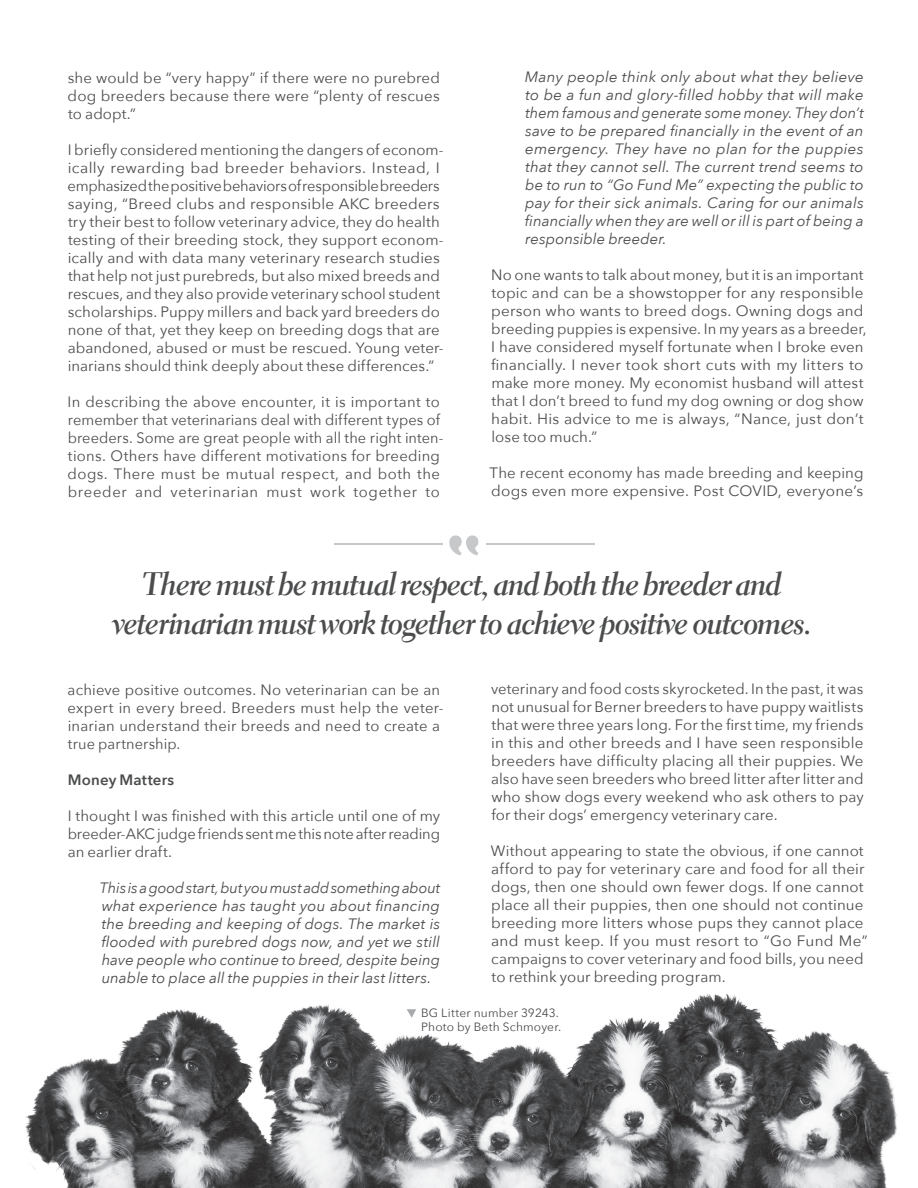
<style>
.page{position:relative;width:918px;height:1188px;background:#fff}
.page>*{position:absolute;margin:0;border:0;box-sizing:border-box;transform-origin:0 0}
.t1{font:33px/39px "Electra LT Std Bold Cursive Dis";letter-spacing:-.005em;color:#4b4c4d;text-align:center}
.Bernese_Body_Copy{font:15px/18px "Avenir Next";letter-spacing:.01em;color:#4b4c4d}
.Bernese_Body_Copy-2{font:italic 15px/18px "Avenir Next";letter-spacing:.005em;color:#4b4c4d;text-align:justify}
.Bernese_Body_Copy-3{font:600 15px "Avenir Next";letter-spacing:.01em;color:#4b4c4d}
.t2{font:12px/14.4px "Avenir Next";letter-spacing:.015em;color:#4b4c4d}
</style>
<div class="page">
<svg style="left:449px;top:535px;width:29px;height:20px"></svg>
<hr style="left:486px;top:543px;width:109px;height:1px;background:#c7c8ca">
<hr style="left:334px;top:543px;width:109px;height:1px;background:#c7c8ca">
<img style="left:25px;top:994px;width:872px;height:194px">
<svg style="left:407px;top:1009px;width:9px;height:9px"></svg>
<p class="Bernese_Body_Copy" style="left:68px;top:68px;width:374px;text-align:justify">she would be “very happy” if there were no purebred dog breeders because there were “plenty of rescues to adopt.”</p>
<p class="Bernese_Body_Copy" style="left:68px;top:140px;width:378px">I briefly considered mentioning the dangers of econom&shy;ically rewarding bad breeder behaviors. Instead, I emphasized the positive behaviors of responsible breeders saying, “Breed clubs and responsible AKC breeders try their best to follow veterinary advice, they do health testing of their breeding stock, they support econom&shy;ically and with data many veterinary research studies that help not just purebreds, but also mixed breeds and rescues, and they also provide veterinary school student scholarships. Puppy millers and back yard breeders do none of that, yet they keep on breeding dogs that are abandoned, abused or must be rescued. Young veter&shy;inarians should think deeply about these differences.”</p>
<p class="Bernese_Body_Copy" style="left:68px;top:392px;width:377px">In describing the above encounter, it is important to remember that veterinarians deal with different types of breeders. Some are great people with all the right inten&shy;tions. Others have different motivations for breeding dogs. There must be mutual respect, and both the breeder and veterinarian must work together to</p>
<p class="Bernese_Body_Copy-2" style="left:525px;top:67px;width:341px">Many people think only about what they believe to be a fun and glory-filled hobby that will make them famous and generate some money. They don’t save to be prepared financially in the event of an emergency. They have no plan for the puppies that they cannot sell. The current trend seems to be to run to “Go Fund Me” expecting the public to pay for their sick animals. Caring for our animals financially when they are well or ill is part of being a responsible breeder.</p>
<p class="Bernese_Body_Copy" style="left:491px;top:265px;width:377px">No one wants to talk about money, but it is an important topic and can be a showstopper for any responsible person who wants to breed dogs. Owning dogs and breeding puppies is expensive. In my years as a breeder, I have considered myself fortunate when I broke even financially. I never took short cuts with my litters to make more money. My economist husband will attest that I don’t breed to fund my dog owning or dog show habit. His advice to me is always, “Nance, just don’t lose too much.”</p>
<p class="Bernese_Body_Copy" style="left:490px;top:463px;width:376px">The recent economy has made breeding and keeping dogs even more expensive. Post COVID, everyone’s</p>
<p class="t1" style="left:113px;top:565px;width:700px">There must be mutual respect, and both the breeder and veterinarian must work together to achieve positive outcomes.</p>
<p class="Bernese_Body_Copy" style="left:68px;top:680px;width:378px">achieve positive outcomes. No veterinarian can be an expert in every breed. Breeders must help the veter&shy;inarian understand their breeds and need to create a true partnership.</p>
<p class="Bernese_Body_Copy-3" style="left:68px;top:766px;width:108px">Money Matters</p>
<p class="Bernese_Body_Copy" style="left:68px;top:806px;width:374px;text-align:justify">I thought I was finished with this article until one of my breeder-AKC judge friends sent me this note after reading an earlier draft.</p>
<p class="Bernese_Body_Copy-2" style="left:100px;top:878px;width:342px">This is a good start, but you must add something about what experience has taught you about financing the breeding and keeping of dogs. The market is flooded with purebred dogs now, and yet we still have people who continue to breed, despite being unable to place all the puppies in their last litters.</p>
<p class="Bernese_Body_Copy" style="left:491px;top:679px;width:374px;text-align:justify">veterinary and food costs skyrocketed. In the past, it was not unusual for Berner breeders to have puppy waitlists that were three years long. For the first time, my friends in this and other breeds and I have seen responsible breeders have difficulty placing all their puppies. We also have seen breeders who breed litter after litter and who show dogs every weekend who ask others to pay for their dogs’ emergency veterinary care.</p>
<p class="Bernese_Body_Copy" style="left:491px;top:841px;width:378px">Without appearing to state the obvious, if one cannot afford to pay for veterinary care and food for all their dogs, then one should own fewer dogs. If one cannot place all their puppies, then one should not continue breeding more litters whose pups they cannot place and must keep. If you must resort to “Go Fund Me” campaigns to cover veterinary and food bills, you need to rethink your breeding program.</p>
<p class="t2" style="left:421px;top:1005px;width:142px">BG Litter number 39243.<br>Photo by Beth Schmoyer.</p>
</div>
